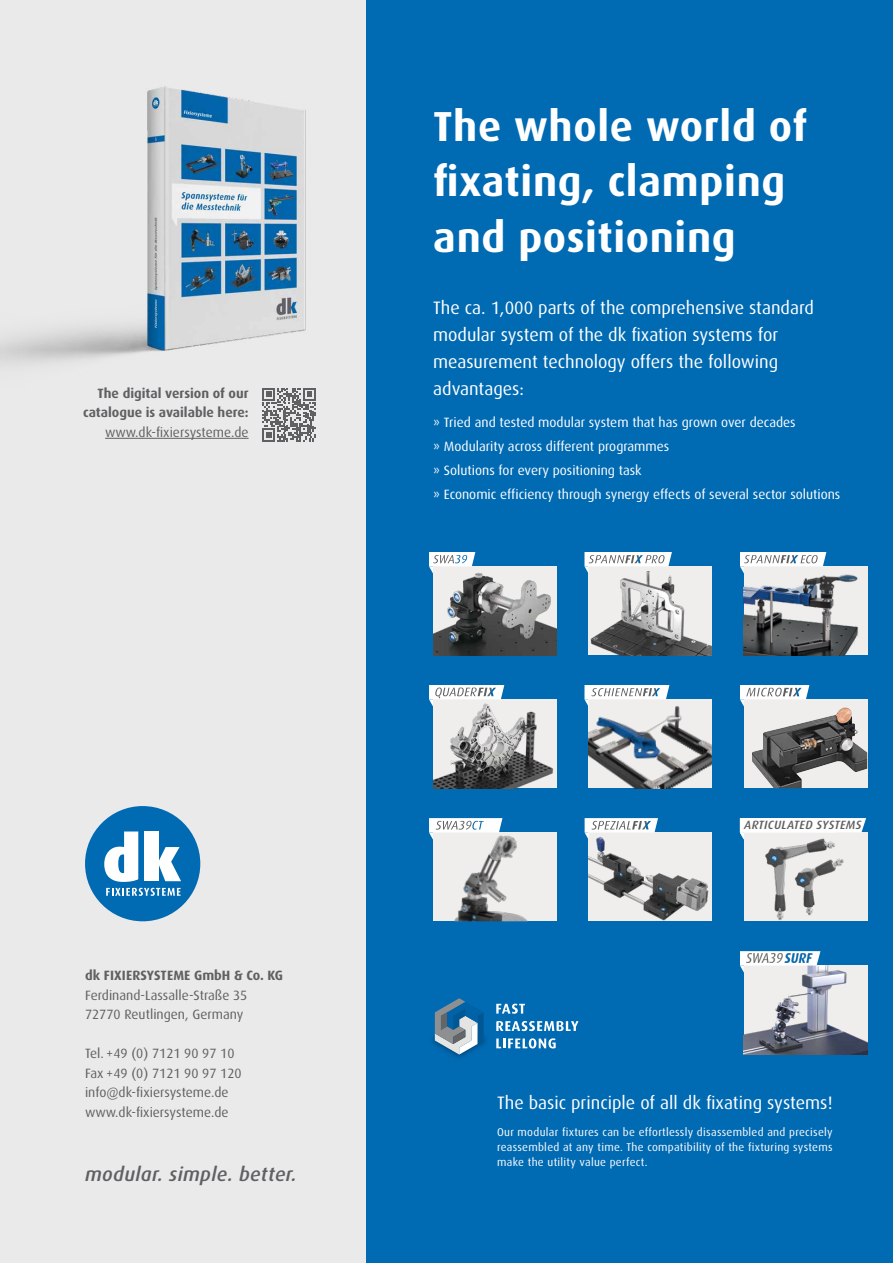
<style>
.page{position:relative;width:893px;height:1263px;background:#fff}
.page>*{position:absolute;margin:0;border:0;box-sizing:border-box;transform-origin:0 0}
.t1{font:700 42px/55.5px "Dax Pro";letter-spacing:.015em;color:#fff}
.t2{font:italic 500 19.5px "Dax Pro";letter-spacing:.02em;color:#5f6062}
.t3{font:18px/27px "Dax Pro";color:#fff}
.t4{font:13.5px/23.7px "Dax Pro";color:#fff}
.t5{font:13.5px/19.5px "Dax Pro";color:#5f6062}
.t6{font:700 13.5px/19.5px "Dax Pro";color:#5f6062;text-align:right}
.t7{font:italic 500 12px "Dax Pro";letter-spacing:.025em;color:#5f6062}
.t8{font:11.25px/15px "Dax Pro";letter-spacing:.025em;color:#fff;text-align:justify}
</style>
<div class="page">
<div style="left:366px;top:0;width:527px;height:1263px;background:#006ab3"></div>
<div style="left:0;top:0;width:366px;height:1263px;background:#ebeaea"></div>
<img style="left:0;top:86px;width:306px;height:278px">
<div style="left:433px;top:566px;width:123px;height:89px;background:#efeeed"></div>
<img style="left:433px;top:573px;width:123px;height:82px">
<img style="left:588px;top:699px;width:124px;height:89px">
<div style="left:588px;top:566px;width:124px;height:89px;background:#efeeed"></div>
<img style="left:590px;top:573px;width:122px;height:82px">
<img style="left:744px;top:566px;width:123px;height:89px">
<img style="left:433px;top:700px;width:123px;height:88px">
<div style="left:433px;top:832px;width:123px;height:89px;background:#efeeed"></div>
<img style="left:454px;top:835px;width:74px;height:86px">
<img style="left:589px;top:832px;width:123px;height:89px">
<div style="left:744px;top:832px;width:123px;height:89px;background:#efeeed"></div>
<div style="left:744px;top:699px;width:123px;height:89px;background:#efeeed"></div>
<img style="left:752px;top:707px;width:115px;height:81px">
<img style="left:765px;top:839px;width:70px;height:81px">
<img style="left:766px;top:850px;width:78px;height:69px">
<svg style="left:429px;top:552px;width:46px;height:21px"></svg>
<svg style="left:584px;top:685px;width:85px;height:21px;background:#e2e5e7"></svg>
<svg style="left:584px;top:552px;width:88px;height:21px"></svg>
<svg style="left:740px;top:552px;width:86px;height:21px;background:#e2e5e7"></svg>
<svg style="left:429px;top:685px;width:75px;height:21px;background:#dfe2e5"></svg>
<svg style="left:429px;top:818px;width:73px;height:21px"></svg>
<svg style="left:585px;top:818px;width:73px;height:21px;background:#dfe3e6"></svg>
<svg style="left:740px;top:685px;width:69px;height:21px"></svg>
<img style="left:744px;top:965px;width:123px;height:89px">
<svg style="left:740px;top:951px;width:80px;height:21px"></svg>
<img style="left:747px;top:954px;width:65px;height:9px">
<img style="left:432px;top:1003px;width:76px;height:55px">
<svg style="left:496px;top:1004px;width:29px;height:10px"></svg>
<svg style="left:496px;top:1021px;width:82px;height:10px"></svg>
<svg style="left:496px;top:1038px;width:60px;height:10px"></svg>
<svg style="left:435px;top:998px;width:49px;height:56px"></svg>
<div style="left:85px;top:806px;width:115px;height:115px;background:#006ab3;border-radius:50%"></div>
<svg style="left:104px;top:831px;width:34px;height:51px"></svg>
<div style="left:144px;top:831px;width:15px;height:50px;background:#fff"></div>
<svg style="left:159px;top:847px;width:22px;height:34px"></svg>
<svg style="left:106px;top:888px;width:75px;height:8px"></svg>
<hr style="left:105px;top:438px;width:144px;height:1px;background:#5f6062">
<svg style="left:262px;top:388px;width:54px;height:54px"></svg>
<svg style="left:740px;top:818px;width:126px;height:21px"></svg>
<p class="t6" style="left:83px;top:383px;width:167px">The digital version of our catalogue is available here:</p>
<p class="t5" style="left:105px;top:422px;width:145px">www.dk-fixiersysteme.de</p>
<p class="t6" style="left:85px;top:965px;width:200px">dk FIXIERSYSTEME GmbH &amp; Co. KG</p>
<p class="t5" style="left:85px;top:985px;width:164px">Ferdinand-Lassalle-Straße 35<br>72770 Reutlingen, Germany</p>
<p class="t5" style="left:85px;top:1043px;width:158px">Tel. +49 (0) 7121 90 97 10<br>Fax +49 (0) 7121 90 97 120 info@dk-fixiersysteme.de www.dk-fixiersysteme.de</p>
<h2 class="t2" style="left:85px;top:1162px;width:213px">modular. simple. better.</h2>
<h1 class="t1" style="left:433px;top:97px;width:375px">The whole world of fixating, clamping and positioning</h1>
<h3 class="t3" style="left:433px;top:293px;width:382px">The ca. 1,000 parts of the comprehensive standard modular system of the dk fixation systems for measurement technology offers the following advantages:</h3>
<p class="t4" style="left:433px;top:410px;width:409px">» Tried and tested modular system that has grown over decades<br>» Modularity across different programmes<br>» Solutions for every positioning task<br>» Economic efficiency through synergy effects of several sector solutions</p>
<p class="t7" style="left:744px;top:817px;width:119px">ARTICULATED SYSTEMS</p>
<h3 class="t3" style="left:497px;top:1088px;width:337px">The basic principle of all dk fixating systems!</h3>
<p class="t8" style="left:497px;top:1124px;width:337px">Our modular fixtures can be effortlessly disassembled and precisely reassembled at any time. The compatibility of the fixturing systems make the utility value perfect.</p>
</div>
